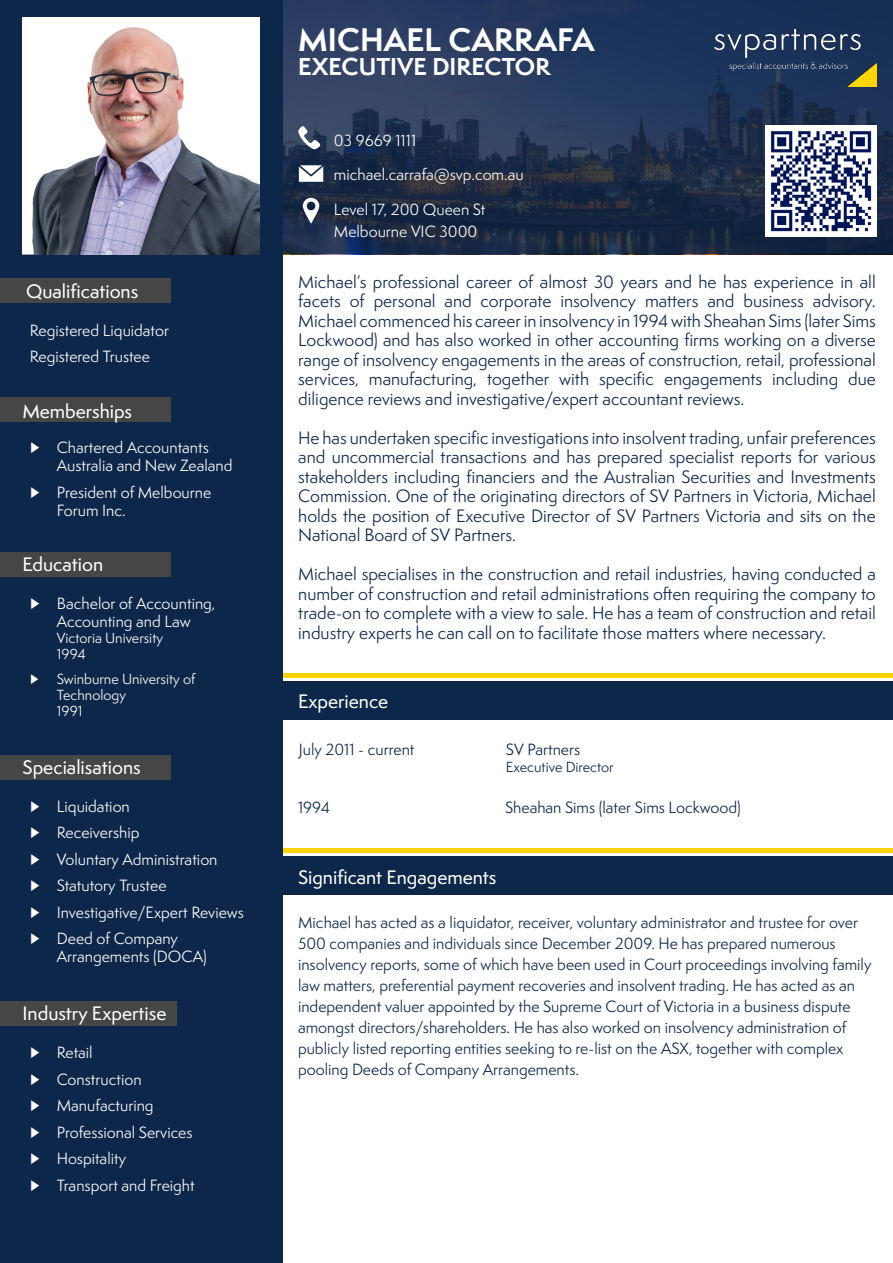
<style>
.page{position:relative;width:893px;height:1263px;background:#fff}
.page>*{position:absolute;margin:0;border:0;box-sizing:border-box;transform-origin:0 0}
.t1{font:700 30px "Semplicita Pro";color:#fff}
.t2{font:700 22.5px "Semplicita Pro";color:#fff}
.t3{font:500 18px "Semplicita Pro";color:#fff}
.t4{font:16.5px/19.5px "Semplicita Pro";color:#0d274a;text-align:justify}
.t5{font:15px/21px "Semplicita Pro";color:#0d274a}
.t6{font:15px/18px "Semplicita Pro";color:#fff}
.t7{font:13.5px/16.2px "Semplicita Pro";color:#fff}
.t8{font:13.5px "Semplicita Pro";color:#0d274a}
</style>
<div class="page">
<div style="left:272px;top:681px;width:621px;height:39px;background:#0d274a"></div>
<div style="left:272px;top:856px;width:621px;height:39px;background:#0d274a"></div>
<hr style="left:283px;top:849px;width:610px;height:4px;background:#fcd406">
<div style="left:283px;top:673px;width:610px;height:5px;background:#fcd406"></div>
<svg style="left:283px;top:0;width:610px;height:254px;background:#213352"></svg>
<div style="left:0;top:0;width:283px;height:1263px;background:#0d274a"></div>
<img style="left:23px;top:17px;width:237px;height:237px">
<svg style="left:303px;top:198px;width:16px;height:26px"></svg>
<svg style="left:299px;top:165px;width:24px;height:17px"></svg>
<svg style="left:298px;top:126px;width:23px;height:23px"></svg>
<img style="left:765px;top:126px;width:111px;height:111px">
<div style="left:0;top:278px;width:170px;height:25px;background:#454646"></div>
<div style="left:0;top:397px;width:170px;height:25px;background:#454646"></div>
<div style="left:0;top:551px;width:170px;height:25px;background:#454646"></div>
<div style="left:0;top:754px;width:170px;height:25px;background:#454646"></div>
<div style="left:0;top:1001px;width:177px;height:25px;background:#454646"></div>
<img style="left:701px;top:15px;width:175px;height:72px">
<p class="t3" style="left:26px;top:279px;width:113px">Qualifications</p>
<p class="t6" style="left:30px;top:321px;width:141px">Registered Liquidator</p>
<p class="t6" style="left:30px;top:347px;width:122px">Registered Trustee</p>
<p class="t3" style="left:22px;top:398px;width:111px">Memberships</p>
<p class="t6" style="left:57px;top:438px;width:177px;text-indent:-27px">► Chartered Accountants<br>Australia and New Zealand</p>
<p class="t6" style="left:57px;top:483px;width:156px;text-indent:-27px">► President of Melbourne<br>Forum Inc.</p>
<p class="t3" style="left:23px;top:552px;width:82px">Education</p>
<p class="t6" style="left:30px;top:594px;width:187px;text-align:center">► Bachelor of Accounting,<br>Accounting and Law</p>
<p class="t7" style="left:57px;top:630px;width:108px">Victoria University<br>1994</p>
<p class="t7" style="left:30px;top:671px;width:10px">►</p>
<p class="t7" style="left:57px;top:671px;width:140px">Swinburne University of<br>Technology<br>1991</p>
<p class="t3" style="left:23px;top:755px;width:120px">Specialisations</p>
<p class="t6" style="left:30px;top:797px;width:102px">► Liquidation</p>
<p class="t6" style="left:30px;top:823px;width:111px">► Receivership</p>
<p class="t6" style="left:30px;top:850px;width:189px">► Voluntary Administration</p>
<p class="t6" style="left:30px;top:876px;width:138px">► Statutory Trustee</p>
<p class="t6" style="left:30px;top:903px;width:216px">► Investigative/Expert Reviews</p>
<p class="t6" style="left:57px;top:929px;width:151px;text-indent:-27px">► Deed of Company<br>Arrangements (DOCA)</p>
<p class="t3" style="left:23px;top:1001px;width:145px">Industry Expertise</p>
<p class="t6" style="left:30px;top:1043px;width:64px">► Retail</p>
<p class="t6" style="left:30px;top:1070px;width:113px">► Construction</p>
<p class="t6" style="left:30px;top:1096px;width:125px">► Manufacturing</p>
<p class="t6" style="left:30px;top:1123px;width:164px">► Professional Services</p>
<p class="t6" style="left:30px;top:1149px;width:98px">► Hospitality</p>
<p class="t6" style="left:30px;top:1176px;width:166px">► Transport and Freight</p>
<p class="t1" style="left:298px;top:17px;width:298px">MICHAEL CARRAFA</p>
<p class="t2" style="left:298px;top:50px;width:254px">EXECUTIVE DIRECTOR</p>
<p class="t6" style="left:334px;top:131px;width:84px">03 9669 1111</p>
<p class="t6" style="left:334px;top:165px;width:191px">michael.carrafa@svp.com.au</p>
<p class="t6" style="left:334px;top:200px;width:153px">Level 17, 200 Queen St</p>
<p class="t6" style="left:334px;top:222px;width:145px">Melbourne VIC 3000</p>
<p class="t4" style="left:298px;top:272px;width:579px">Michael’s professional career of almost 30 years and he has experience in all facets of personal and corporate insolvency matters and business advisory.<br>Michael commenced his career in insolvency in 1994 with Sheahan Sims (later Sims Lockwood) and has also worked in other accounting firms working on a diverse range of insolvency engagements in the areas of construction, retail, professional services, manufacturing, together with specific engagements including due diligence reviews and investigative/expert accountant reviews.</p>
<p class="t4" style="left:298px;top:428px;width:579px">He has undertaken specific investigations into insolvent trading, unfair preferences and uncommercial transactions and has prepared specialist reports for various stakeholders including financiers and the Australian Securities and Investments Commission. One of the originating directors of SV Partners in Victoria, Michael holds the position of Executive Director of SV Partners Victoria and sits on the National Board of SV Partners.</p>
<p class="t4" style="left:298px;top:564px;width:579px">Michael specialises in the construction and retail industries, having conducted a number of construction and retail administrations often requiring the company to trade-on to complete with a view to sale. He has a team of construction and retail industry experts he can call on to facilitate those matters where necessary.</p>
<p class="t3" style="left:298px;top:688px;width:92px">Experience</p>
<p class="t5" style="left:299px;top:739px;width:117px">July 2011 - current</p>
<p class="t5" style="left:506px;top:739px;width:76px">SV Partners</p>
<p class="t8" style="left:506px;top:757px;width:109px">Executive Director</p>
<p class="t5" style="left:298px;top:797px;width:34px">1994</p>
<p class="t5" style="left:505px;top:797px;width:237px">Sheahan Sims (later Sims Lockwood)</p>
<p class="t3" style="left:298px;top:864px;width:200px">Significant Engagements</p>
<p class="t5" style="left:298px;top:912px;width:575px">Michael has acted as a liquidator, receiver, voluntary administrator and trustee for over 500 companies and individuals since December 2009. He has prepared numerous insolvency reports, some of which have been used in Court proceedings involving family law matters, preferential payment recoveries and insolvent trading. He has acted as an independent valuer appointed by the Supreme Court of Victoria in a business dispute amongst directors/shareholders. He has also worked on insolvency administration of publicly listed reporting entities seeking to re-list on the ASX, together with complex pooling Deeds of Company Arrangements.</p>
</div>
